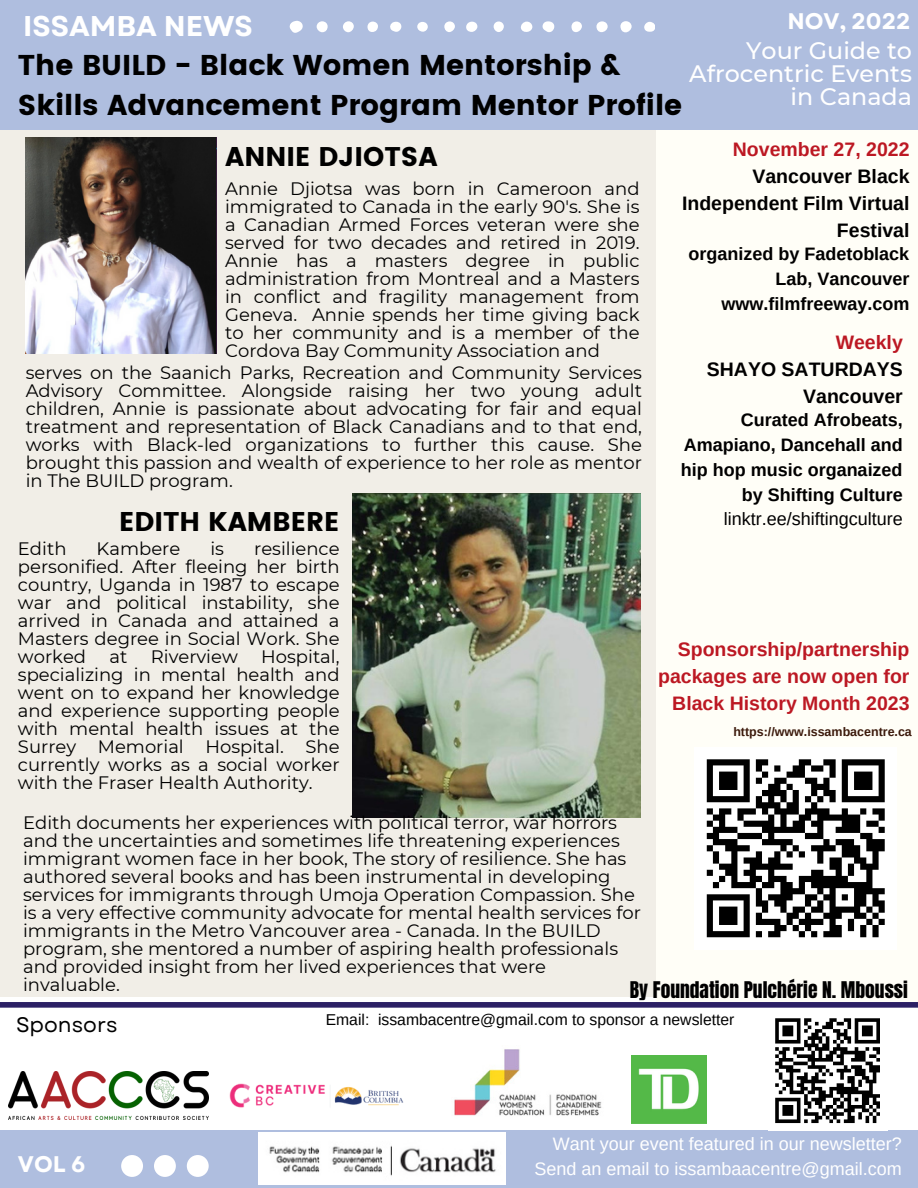
<style>
.page{position:relative;width:918px;height:1188px;background:#f1eee7}
.page>*{position:absolute;margin:0;border:0;box-sizing:border-box;transform-origin:0 0}
.t1{font:28.65px/39.3px "Poppins";color:#000}
.t2{font:700 28.5px "Garet";color:#fff}
.t3{font:27px "Poppins";color:#000}
.t4{font:500 23.7px/23px "Montserrat";color:#fff;text-align:right}
.t5{font:700 22.5px "Garet";color:#fff}
.t6{font:21px "Garet";color:#000}
.t7{font:700 19.5px/27px "Arimo";color:#000;text-align:right}
.t8{font:700 19.5px/27px "Arimo";color:#bc1823;text-align:right}
.t9{font:19.5px "Anton";color:#000}
.t10{font:18px/18px "Montserrat";color:#000;text-align:justify}
.t11{font:700 18px/24.8px "Arimo";color:#000;text-align:right}
.t12{font:18px "Arimo";color:#fff}
.t13{font:18px "Arimo";color:#000}
.t14{font:15.75px "Arimo";color:#000}
.t15{font:700 12.45px "Arimo";color:#3c1a0c}
.s1{color:#bc1823}
</style>
<div class="page">
<div style="left:0;top:0;width:918px;height:127px;background:#afbedf"></div>
<div style="left:0;top:998px;width:918px;height:133px;background:#fff"></div>
<div style="left:0;top:1131px;width:918px;height:57px;background:#afbedf"></div>
<svg style="left:289px;top:21px;width:14px;height:12px"></svg>
<svg style="left:542px;top:21px;width:13px;height:11px"></svg>
<div style="left:620px;top:21px;width:12px;height:11px;background:#fff;border-radius:50%"></div>
<div style="left:596px;top:21px;width:12px;height:11px;background:#fff;border-radius:50%"></div>
<div style="left:317px;top:21px;width:11px;height:11px;background:#fff;border-radius:50%"></div>
<svg style="left:520px;top:22px;width:13px;height:10px"></svg>
<div style="left:343px;top:21px;width:11px;height:11px;background:#fff;border-radius:50%"></div>
<div style="left:466px;top:22px;width:12px;height:10px;background:#fff;border-radius:50%"></div>
<svg style="left:390px;top:22px;width:12px;height:10px"></svg>
<div style="left:571px;top:21px;width:11px;height:11px;background:#fff;border-radius:5px"></div>
<svg style="left:644px;top:22px;width:11px;height:10px"></svg>
<div style="left:444px;top:21px;width:11px;height:11px;background:#fff;border-radius:50%"></div>
<div style="left:367px;top:22px;width:11px;height:10px;background:#fff;border-radius:5px"></div>
<svg style="left:494px;top:21px;width:10px;height:11px"></svg>
<div style="left:417px;top:22px;width:11px;height:10px;background:#fff;border-radius:50%"></div>
<div style="left:656px;top:120px;width:262px;height:882px;background:#fffef7"></div>
<div style="left:0;top:1002px;width:918px;height:6px;background:#2c2065"></div>
<div style="left:0;top:47px;width:665px;height:83px;background:#afbedf"></div>
<div style="left:655px;top:0;width:263px;height:130px;background:#afbedf"></div>
<svg style="left:121px;top:1155px;width:88px;height:21px"></svg>
<img style="left:258px;top:1132px;width:248px;height:52px">
<img style="left:8px;top:1071px;width:200px;height:49px">
<img style="left:229px;top:1083px;width:175px;height:25px">
<img style="left:631px;top:1056px;width:75px;height:67px">
<img style="left:454px;top:1049px;width:148px;height:67px">
<svg style="left:775px;top:1018px;width:105px;height:106px"></svg>
<img style="left:26px;top:138px;width:191px;height:216px">
<img style="left:352px;top:493px;width:288px;height:324px">
<div style="left:695px;top:747px;width:202px;height:203px;background:#fff"></div>
<svg style="left:706px;top:759px;width:179px;height:179px"></svg>
<p class="t2" style="left:23px;top:6px;width:231px">ISSAMBA NEWS</p>
<p class="t5" style="left:787px;top:5px;width:125px">NOV, 2022</p>
<h5 class="t1" style="left:18px;top:46px;width:666px">The BUILD - Black Women Mentorship &amp;<br>Skills Advancement Program Mentor Profile</h5>
<p class="t4" style="left:689px;top:39px;width:224px">Your Guide to<br>Afrocentric Events in Canada</p>
<p class="t3" style="left:225px;top:140px;width:214px">ANNIE DJIOTSA</p>
<p class="t10" style="left:225px;top:179px;width:416px">Annie Djiotsa was born in Cameroon and immigrated to Canada in the early 90's. She is a Canadian Armed Forces veteran were she served for two decades and retired in 2019.<br>Annie has a masters degree in public administration from Montreal and a Masters in conflict and fragility management from Geneva. Annie spends her time giving back to her community and is a member of the Cordova Bay Community Association and</p>
<h1 class="t10" style="left:26px;top:364px;width:618px">serves on the Saanich Parks, Recreation and Community Services Advisory Committee. Alongside raising her two young adult children, Annie is passionate about advocating for fair and equal treatment and representation of Black Canadians and to that end, works with Black-led organizations to further this cause. She brought this passion and wealth of experience to her role as mentor in The BUILD program.</h1>
<h5 class="t3" style="left:119px;top:506px;width:222px">EDITH KAMBERE</h5>
<p class="t10" style="left:18px;top:540px;width:323px;text-indent:236px">resilience personified. After fleeing her birth country, Uganda in 1987 to escape war and political instability, she arrived in Canada and attained a Masters degree in Social Work. She worked</p>
<p class="t10" style="left:18px;top:540px;width:50px">Edith</p>
<p class="t10" style="left:97px;top:540px;width:85px">Kambere</p>
<p class="t10" style="left:210px;top:540px;width:15px">is</p>
<p class="t10" style="left:18px;top:648px;width:323px;text-indent:243px">Hospital, specializing in mental health and went on to expand her knowledge and experience supporting people with mental health issues at the Surrey Memorial Hospital. She currently works as a social worker with the Fraser Health Authority.</p>
<p class="t10" style="left:110px;top:648px;width:19px">at</p>
<p class="t10" style="left:151px;top:648px;width:88px">Riverview</p>
<p class="t7" style="left:682px;top:135px;width:229px"><span class="s1">November 27, 2022<br></span>Vancouver Black<br>Independent Film Virtual<br>Festival</p>
<p class="t11" style="left:689px;top:242px;width:222px">organized by Fadetoblack<br>Lab, Vancouver www.filmfreeway.com</p>
<h6 class="t8" style="left:836px;top:329px;width:69px">Weekly</h6>
<h6 class="t7" style="left:707px;top:356px;width:198px">SHAYO SATURDAYS</h6>
<p class="t7" style="left:803px;top:383px;width:101px">Vancouver</p>
<p class="t11" style="left:681px;top:408px;width:223px">Curated Afrobeats,<br>Amapiano, Dancehall and hip hop music organaized by Shifting Culture</p>
<p class="t13" style="left:724px;top:509px;width:180px">linktr.ee/shiftingculture</p>
<p class="t8" style="left:658px;top:636px;width:253px">Sponsorship/partnership packages are now open for<br>Black History Month 2023</p>
<p class="t15" style="left:733px;top:725px;width:180px">https://www.issambacentre.ca</p>
<p class="t10" style="left:23px;top:814px;width:619px;text-align:left">Edith documents her experiences with political terror, war horrors and the uncertainties and sometimes life threatening experiences immigrant women face in her book, The story of resilience. She has authored several books and has been instrumental in developing services for immigrants through Umoja Operation Compassion. She is a very effective community advocate for mental health services for immigrants in the Metro Vancouver area - Canada. In the BUILD program, she mentored a number of aspiring health professionals and provided insight from her lived experiences that were invaluable.</p>
<p class="t9" style="left:630px;top:976px;width:280px">By Foundation Pulchérie N. Mboussi</p>
<p class="t6" style="left:16px;top:1010px;width:103px">Sponsors</p>
<p class="t14" style="left:326px;top:1011px;width:410px">Email: issambacentre@gmail.com to sponsor a newsletter</p>
<h1 class="t5" style="left:18px;top:1148px;width:69px">VOL 6</h1>
<p class="t12" style="left:553px;top:1134px;width:350px">Want your event featured in our newsletter?</p>
<p class="t12" style="left:535px;top:1159px;width:369px">Send an email to issambaacentre@gmail.com</p>
</div>
